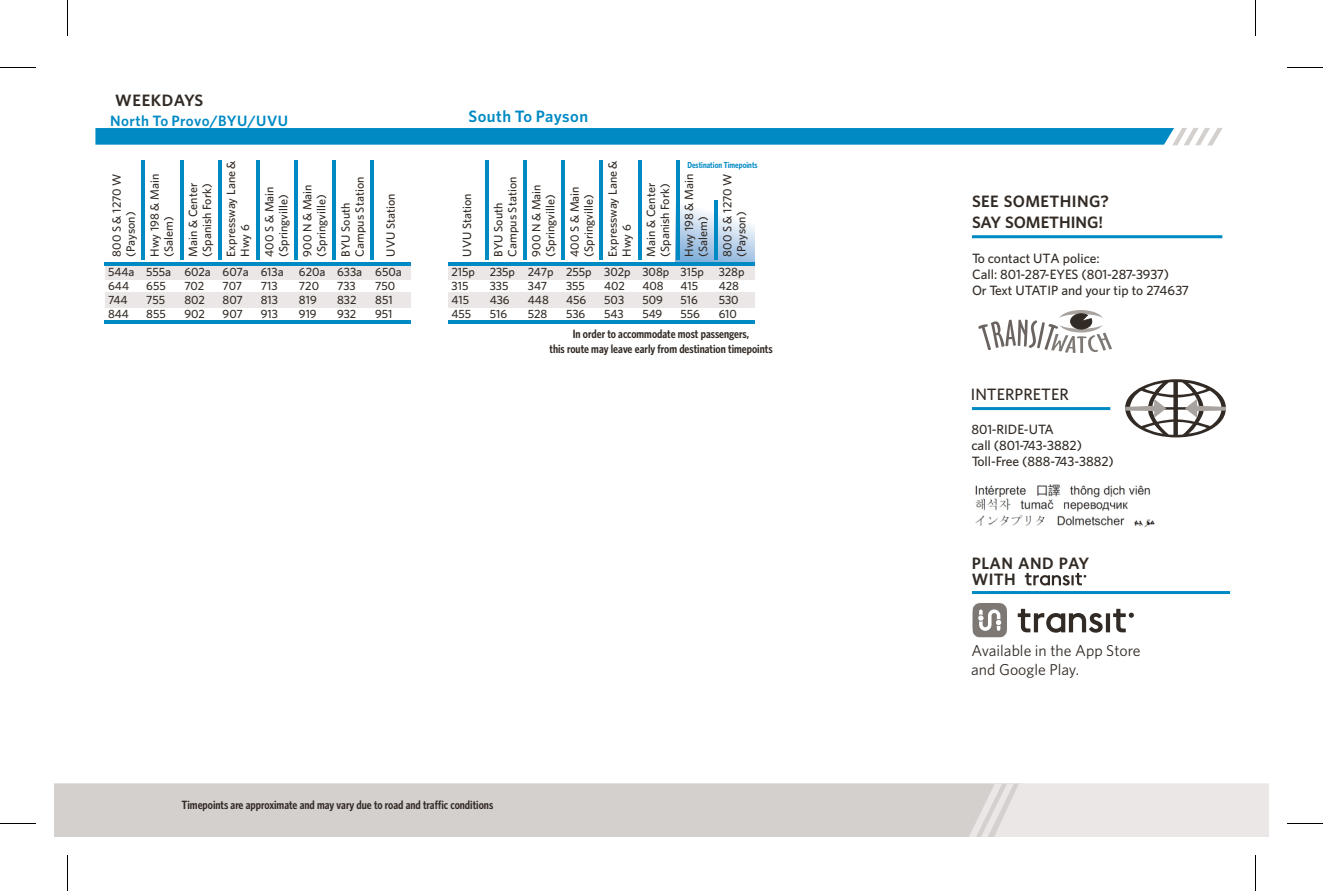
<style>
.page{position:relative;width:1323px;height:891px;background:#fff}
.page>*{position:absolute;margin:0;border:0;box-sizing:border-box;transform-origin:0 0}
.t1{font:600 16.5px/20.4px "Whitney";letter-spacing:.005em;color:#322a24}
.t2{font:600 16.5px/16px "Whitney";letter-spacing:.025em;color:#322a24}
.t3{font:600 16.5px "Whitney";letter-spacing:.03em;color:#008ac4}
.t4{font:500 16.5px "Whitney";color:#322a24}
.t5{font:15.75px/18.9px "Whitney";color:#322a24}
.t6{font:600 15px "Whitney";letter-spacing:.03em;color:#008ac4}
.t7{font:500 13.5px/16.2px "Whitney";color:#322a24}
.t8{font:500 12px/14px "Whitney";color:#322a24}
.t9{font:600 12px/14.4px "Whitney Condensed";color:#322a24;text-align:center}
.t10{font:600 8.7px "Whitney Condensed";color:#008ac4}
</style>
<div class="page">
<div style="left:54px;top:783px;width:915px;height:54px;background:#d4d0ce"></div>
<svg style="left:675px;top:192px;width:80px;height:70px"></svg>
<svg style="left:969px;top:783px;width:300px;height:54px;background:#e9e5e5"></svg>
<svg style="left:95px;top:128px;width:1128px;height:18px;background:#1e97ca"></svg>
<hr style="left:972px;top:235px;width:250px;height:3px;background:#008ac4">
<div style="left:1058px;top:310px;width:46px;height:23px;background:#a8a39f;border-radius:50%"></div>
<svg style="left:978px;top:313px;width:134px;height:40px"></svg>
<hr style="left:972px;top:407px;width:138px;height:3px;background:#008ac4">
<img style="left:975px;top:484px;width:180px;height:44px">
<svg style="left:1125px;top:379px;width:101px;height:58px"></svg>
<hr style="left:972px;top:591px;width:258px;height:3px;background:#008ac4">
<svg style="left:1025px;top:573px;width:61px;height:13px"></svg>
<hr style="left:1106px;top:613px;width:4px;height:19px;background:#322a24">
<svg style="left:1018px;top:609px;width:85px;height:24px"></svg>
<svg style="left:1113px;top:609px;width:21px;height:23px"></svg>
<svg style="left:972px;top:603px;width:35px;height:35px"></svg>
<div style="left:106px;top:264px;width:305px;height:16px;background:#ebe7e7"></div>
<div style="left:448px;top:264px;width:307px;height:16px;background:#ebe7e7"></div>
<div style="left:106px;top:292px;width:305px;height:15px;background:#ebe7e7"></div>
<div style="left:448px;top:292px;width:307px;height:15px;background:#ebe7e7"></div>
<hr style="left:105px;top:262px;width:306px;height:4px;background:#008ac4">
<hr style="left:105px;top:320px;width:306px;height:4px;background:#008ac4">
<hr style="left:142px;top:161px;width:3px;height:99px;background:#008ac4">
<hr style="left:180px;top:161px;width:3px;height:99px;background:#008ac4">
<hr style="left:218px;top:161px;width:3px;height:99px;background:#008ac4">
<hr style="left:256px;top:161px;width:4px;height:99px;background:#008ac4">
<hr style="left:294px;top:161px;width:4px;height:99px;background:#008ac4">
<hr style="left:332px;top:161px;width:4px;height:99px;background:#008ac4">
<hr style="left:371px;top:161px;width:3px;height:99px;background:#008ac4">
<hr style="left:485px;top:161px;width:4px;height:99px;background:#008ac4">
<hr style="left:523px;top:161px;width:4px;height:99px;background:#008ac4">
<hr style="left:561px;top:161px;width:4px;height:99px;background:#008ac4">
<hr style="left:600px;top:161px;width:3px;height:99px;background:#008ac4">
<hr style="left:638px;top:161px;width:3px;height:99px;background:#008ac4">
<hr style="left:676px;top:161px;width:3px;height:99px;background:#008ac4">
<hr style="left:714px;top:200px;width:4px;height:60px;background:#008ac4">
<hr style="left:448px;top:262px;width:307px;height:4px;background:#008ac4">
<hr style="left:448px;top:320px;width:307px;height:4px;background:#008ac4">
<hr style="left:0;top:823px;width:36px;height:1px;background:#000">
<hr style="left:67px;top:855px;width:1px;height:36px;background:#000">
<hr style="left:0;top:67px;width:36px;height:1px;background:#000">
<hr style="left:67px;top:0;width:1px;height:36px;background:#000">
<hr style="left:1287px;top:67px;width:36px;height:1px;background:#000">
<hr style="left:1255px;top:0;width:1px;height:36px;background:#000">
<hr style="left:1287px;top:823px;width:36px;height:1px;background:#000">
<hr style="left:1255px;top:855px;width:1px;height:36px;background:#000">
<h1 class="t2" style="left:115px;top:93px;width:89px">WEEKDAYS</h1>
<p class="t6" style="left:110px;top:114px;width:180px">North To Provo/BYU/UVU</p>
<h1 class="t3" style="left:468px;top:109px;width:121px">South To Payson</h1>
<p class="t8" style="left:110px;top:257px;width:84px;rotate:-90deg">800 S &amp; 1270 W (Payson)</p>
<p class="t8" style="left:148px;top:257px;width:84px;rotate:-90deg">Hwy 198 &amp; Main (Salem)</p>
<p class="t8" style="left:187px;top:257px;width:75px;rotate:-90deg">Main &amp; Center (Spanish Fork)</p>
<p class="t8" style="left:225px;top:257px;width:98px;rotate:-90deg">Expressway Lane &amp;<br>Hwy 6</p>
<p class="t8" style="left:263px;top:257px;width:72px;rotate:-90deg">400 S &amp; Main (Springville)</p>
<p class="t8" style="left:301px;top:257px;width:74px;rotate:-90deg">900 N &amp; Main (Springville)</p>
<p class="t8" style="left:339px;top:257px;width:81px;rotate:-90deg">BYU South<br>Campus Station</p>
<p class="t8" style="left:384px;top:257px;width:65px;rotate:-90deg">UVU Station</p>
<p class="t8" style="left:461px;top:257px;width:65px;rotate:-90deg">UVU Station</p>
<p class="t8" style="left:492px;top:257px;width:81px;rotate:-90deg">BYU South<br>Campus Station</p>
<p class="t8" style="left:530px;top:257px;width:74px;rotate:-90deg">900 N &amp; Main (Springville)</p>
<p class="t8" style="left:568px;top:257px;width:72px;rotate:-90deg">400 S &amp; Main (Springville)</p>
<p class="t8" style="left:606px;top:257px;width:98px;rotate:-90deg">Expressway Lane &amp;<br>Hwy 6</p>
<p class="t10" style="left:687px;top:161px;width:72px">Destination Timepoints</p>
<p class="t8" style="left:645px;top:257px;width:75px;rotate:-90deg">Main &amp; Center (Spanish Fork)</p>
<p class="t8" style="left:683px;top:257px;width:84px;rotate:-90deg">Hwy 198 &amp; Main (Salem)</p>
<p class="t8" style="left:721px;top:257px;width:84px;rotate:-90deg">800 S &amp; 1270 W (Payson)</p>
<p class="t8" style="left:108px;top:266px;width:177px">544a 555a 602a 607a 613a</p>
<p class="t8" style="left:299px;top:266px;width:104px">620a 633a 650a</p>
<p class="t8" style="left:452px;top:266px;width:295px">215p 235p 247p 255p 302p 308p 315p 328p</p>
<p class="t8" style="left:108px;top:280px;width:23px">644</p>
<p class="t8" style="left:146px;top:280px;width:21px">655</p>
<p class="t8" style="left:184px;top:280px;width:21px">702</p>
<p class="t8" style="left:223px;top:280px;width:21px">707</p>
<p class="t8" style="left:261px;top:280px;width:18px">713</p>
<p class="t8" style="left:299px;top:280px;width:22px">720</p>
<p class="t8" style="left:337px;top:280px;width:20px">733</p>
<p class="t8" style="left:375px;top:280px;width:21px">750</p>
<p class="t8" style="left:452px;top:280px;width:18px">315</p>
<p class="t8" style="left:490px;top:280px;width:20px">335</p>
<p class="t8" style="left:528px;top:280px;width:21px">347</p>
<p class="t8" style="left:566px;top:280px;width:20px">355</p>
<p class="t8" style="left:604px;top:280px;width:22px">402</p>
<p class="t8" style="left:642px;top:280px;width:23px">408</p>
<p class="t8" style="left:681px;top:280px;width:19px">415</p>
<p class="t8" style="left:719px;top:280px;width:22px">428</p>
<p class="t8" style="left:108px;top:293px;width:21px">744</p>
<p class="t8" style="left:146px;top:293px;width:20px">755</p>
<p class="t8" style="left:184px;top:293px;width:22px">802</p>
<p class="t8" style="left:223px;top:293px;width:22px">807</p>
<p class="t8" style="left:261px;top:293px;width:19px">813</p>
<p class="t8" style="left:299px;top:293px;width:19px">819</p>
<p class="t8" style="left:337px;top:293px;width:21px">832</p>
<p class="t8" style="left:375px;top:293px;width:19px">851</p>
<p class="t8" style="left:452px;top:293px;width:19px">415</p>
<p class="t8" style="left:490px;top:293px;width:22px">436</p>
<p class="t8" style="left:528px;top:293px;width:22px">448</p>
<p class="t8" style="left:566px;top:293px;width:22px">456</p>
<p class="t8" style="left:604px;top:293px;width:21px">503</p>
<p class="t8" style="left:642px;top:293px;width:22px">509</p>
<p class="t8" style="left:681px;top:293px;width:19px">516</p>
<p class="t8" style="left:719px;top:293px;width:21px">530</p>
<p class="t8" style="left:108px;top:307px;width:22px">844</p>
<p class="t8" style="left:146px;top:307px;width:21px">855</p>
<p class="t8" style="left:184px;top:307px;width:22px">902</p>
<p class="t8" style="left:223px;top:307px;width:22px">907</p>
<p class="t8" style="left:261px;top:307px;width:19px">913</p>
<p class="t8" style="left:299px;top:307px;width:19px">919</p>
<p class="t8" style="left:337px;top:307px;width:21px">932</p>
<p class="t8" style="left:375px;top:307px;width:19px">951</p>
<p class="t8" style="left:452px;top:307px;width:21px">455</p>
<p class="t8" style="left:490px;top:307px;width:19px">516</p>
<p class="t8" style="left:528px;top:307px;width:21px">528</p>
<p class="t8" style="left:566px;top:307px;width:21px">536</p>
<p class="t8" style="left:604px;top:307px;width:21px">543</p>
<p class="t8" style="left:642px;top:307px;width:21px">549</p>
<p class="t8" style="left:681px;top:307px;width:21px">556</p>
<p class="t8" style="left:719px;top:307px;width:20px">610</p>
<p class="t9" style="left:550px;top:328px;width:225px">In order to accommodate most passengers,<br>this route may leave early from destination timepoints</p>
<p class="t9" style="left:182px;top:798px;width:313px">Timepoints are approximate and may vary due to road and traffic conditions</p>
<h1 class="t1" style="left:972px;top:192px;width:139px">SEE SOMETHING?<br>SAY SOMETHING!</h1>
<p class="t7" style="left:972px;top:250px;width:218px">To contact UTA police:<br>Call: 801-287-EYES (801-287-3937)<br>Or Text UTATIP and your tip to 274637</p>
<h1 class="t4" style="left:971px;top:387px;width:99px">INTERPRETER</h1>
<p class="t7" style="left:971px;top:422px;width:144px">801-RIDE-UTA<br>call (801-743-3882)<br>Toll-Free (888-743-3882)</p>
<h1 class="t2" style="left:972px;top:556px;width:119px">PLAN AND PAY<br>WITH</h1>
<h2 class="t5" style="left:971px;top:642px;width:171px">Available in the App Store and Google Play.</h2>
</div>
